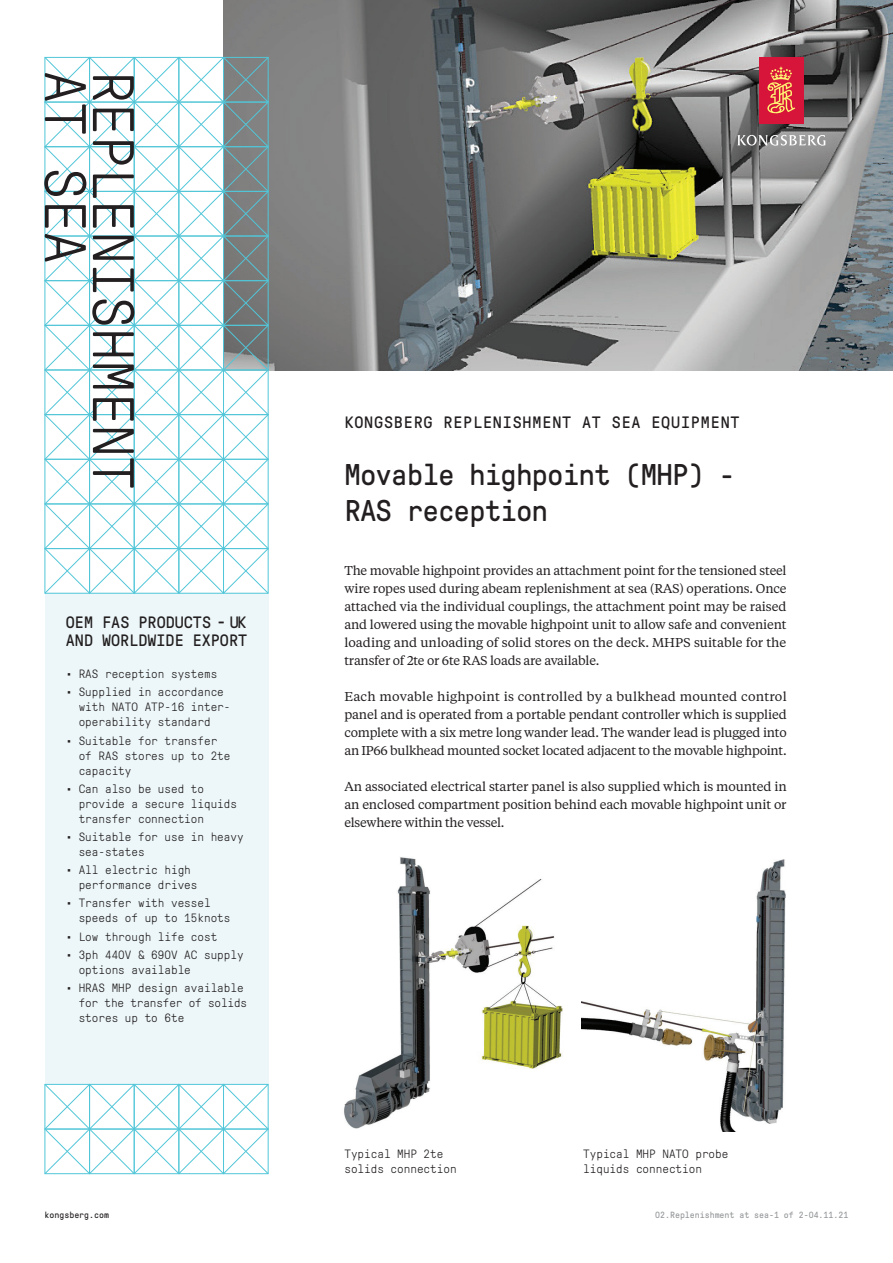
<style>
.page{position:relative;width:893px;height:1263px;background:#fff}
.page>*{position:absolute;margin:0;border:0;box-sizing:border-box;transform-origin:0 0}
.t1{font:300 58.5px "GT Pressura Mono";color:#231f20}
.t2{font:30px/36px "GT Pressura Mono";letter-spacing:-.03em;color:#231f20}
.t3{font:16.5px "GT Pressura Mono";letter-spacing:.05em;color:#231f20}
.t4{font:16.5px/18px "GT Pressura Mono";color:#231f20}
.t5{font:12.75px/18px "Tiempos Text";letter-spacing:-.015em;color:#231f20;text-align:justify}
.t6{font:300 12px/15px "GT Pressura Mono";color:#231f20}
.t7{font:9px "GT Pressura Mono";color:#97999c}
.t8{font:9px "GT Pressura Mono";color:#231f20}
</style>
<div class="page">
<img style="left:223px;top:0;width:670px;height:370px">
<div style="left:45px;top:593px;width:223px;height:491px;background:#edf7f9"></div>
<svg style="left:44px;top:57px;width:225px;height:537px"></svg>
<svg style="left:44px;top:1084px;width:225px;height:90px"></svg>
<img style="left:344px;top:857px;width:219px;height:272px">
<img style="left:582px;top:859px;width:204px;height:272px">
<div style="left:759px;top:57px;width:44px;height:66px;background:#d71439"></div>
<svg style="left:767px;top:67px;width:28px;height:47px"></svg>
<svg style="left:737px;top:135px;width:88px;height:11px"></svg>
<h1 class="t1" style="left:96px;top:71px;width:195px;rotate:90deg">AT SEA</h1>
<h1 class="t1" style="left:144px;top:71px;width:420px;rotate:90deg">REPLENISHMENT</h1>
<p class="t4" style="left:66px;top:613px;width:183px">OEM FAS PRODUCTS - UK<br>AND WORLDWIDE EXPORT</p>
<p class="t6" style="left:66px;top:667px;width:153px">• RAS reception systems</p>
<p class="t6" style="left:79px;top:685px;width:153px;text-indent:-13px">• Supplied in accordance with NATO ATP-16 inter&shy;operability standard</p>
<p class="t6" style="left:79px;top:733px;width:153px;text-indent:-13px">• Suitable for transfer of RAS stores up to 2te capacity</p>
<p class="t6" style="left:79px;top:781px;width:160px;text-indent:-13px">• Can also be used to provide a secure liquids transfer connection</p>
<p class="t6" style="left:79px;top:829px;width:167px;text-indent:-13px">• Suitable for use in heavy sea-states</p>
<p class="t6" style="left:79px;top:863px;width:120px;text-indent:-13px">• All electric high performance drives</p>
<p class="t6" style="left:79px;top:896px;width:153px;text-indent:-13px">• Transfer with vessel speeds of up to 15knots</p>
<p class="t6" style="left:66px;top:929px;width:153px">• Low through life cost</p>
<p class="t6" style="left:79px;top:947px;width:167px;text-indent:-13px">• 3ph 440V &amp; 690V AC supply options available</p>
<p class="t6" style="left:79px;top:980px;width:170px;text-indent:-13px">• HRAS MHP design available for the transfer of solids stores up to 6te</p>
<p class="t3" style="left:344px;top:413px;width:397px">KONGSBERG REPLENISHMENT AT SEA EQUIPMENT</p>
<h2 class="t2" style="left:344px;top:457px;width:392px">Movable highpoint (MHP) -<br>RAS reception</h2>
<p class="t5" style="left:344px;top:561px;width:444px">The movable highpoint provides an attachment point for the tensioned steel wire ropes used during abeam replenishment at sea (RAS) operations. Once attached via the individual couplings, the attachment point may be raised and lowered using the movable highpoint unit to allow safe and convenient loading and unloading of solid stores on the deck. MHPS suitable for the transfer of 2te or 6te RAS loads are available.</p>
<p class="t5" style="left:344px;top:687px;width:444px">Each movable highpoint is controlled by a bulkhead mounted control panel and is operated from a portable pendant controller which is supplied complete with a six metre long wander lead. The wander lead is plugged into an IP66 bulkhead mounted socket located adjacent to the movable highpoint.</p>
<p class="t5" style="left:344px;top:777px;width:444px">An associated electrical starter panel is also supplied which is mounted in an enclosed compartment position behind each movable highpoint unit or elsewhere within the vessel.</p>
<p class="t6" style="left:344px;top:1147px;width:114px;line-height:14.4px">Typical MHP 2te solids connection</p>
<p class="t6" style="left:583px;top:1147px;width:147px;line-height:14.4px">Typical MHP NATO probe liquids connection</p>
<p class="t8" style="left:45px;top:1210px;width:66px">kongsberg.com</p>
<p class="t7" style="left:655px;top:1210px;width:195px">02.Replenishment at sea-1 of 2-04.11.21</p>
</div>
